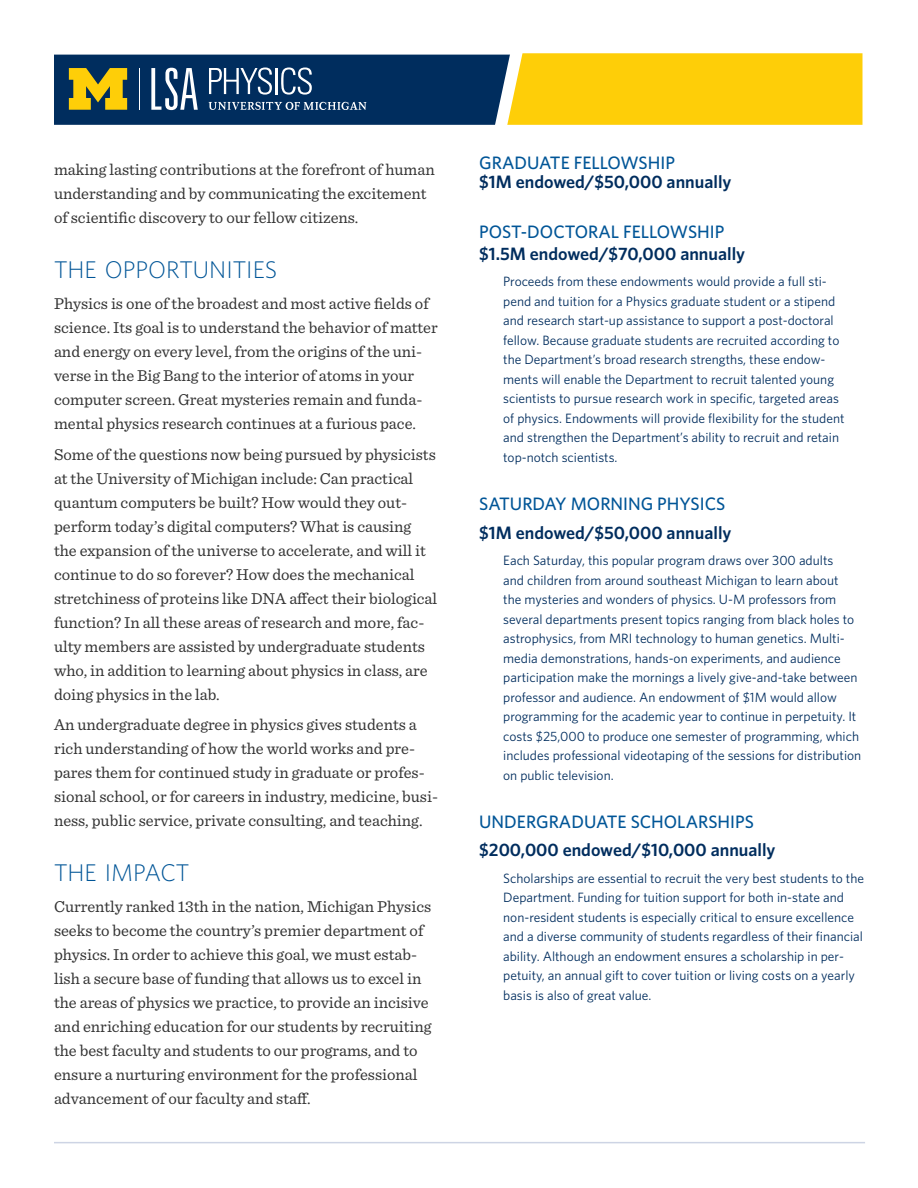
<style>
.page{position:relative;width:918px;height:1188px;background:#fff}
.page>*{position:absolute;margin:0;border:0;box-sizing:border-box;transform-origin:0 0}
.Subheads{font:300 24.15px "Whitney";color:#005597}
.t1{font:600 18px "Whitney";color:#002d5e}
.OTHER_Sub{font:500 18px "Whitney";color:#005597}
.TEXT{font:16.5px/24px "Sentinel";color:#333}
.INDENT_TEXT{font:13.5px/19.5px "Whitney";color:#002d5e}
</style>
<div class="page">
<hr style="left:54px;top:1142px;width:811px;height:1px;background:#cdd4e4">
<svg style="left:54px;top:53px;width:809px;height:72px;background:#858441"></svg>
<p class="TEXT" style="left:54px;top:157px;width:382px">making lasting contributions at the forefront of human understanding and by communicating the excitement of scientific discovery to our fellow citizens.</p>
<p class="Subheads" style="left:54px;top:254px;width:225px">THE OPPORTUNITIES</p>
<p class="TEXT" style="left:54px;top:290px;width:385px">Physics is one of the broadest and most active fields of science. Its goal is to understand the behavior of matter and energy on every level, from the origins of the uni&shy;verse in the Big Bang to the interior of atoms in your computer screen. Great mysteries remain and funda&shy;mental physics research continues at a furious pace.</p>
<p class="TEXT" style="left:54px;top:441px;width:385px">Some of the questions now being pursued by physicists at the University of Michigan include: Can practical quantum computers be built? How would they out&shy;perform today’s digital computers? What is causing the expansion of the universe to accelerate, and will it continue to do so forever? How does the mechanical stretchiness of proteins like DNA affect their biological function? In all these areas of research and more, fac&shy;ulty members are assisted by undergraduate students who, in addition to learning about physics in class, are doing physics in the lab.</p>
<p class="TEXT" style="left:54px;top:712px;width:386px">An undergraduate degree in physics gives students a rich understanding of how the world works and pre&shy;pares them for continued study in graduate or profes&shy;sional school, or for careers in industry, medicine, busi&shy;ness, public service, private consulting, and teaching.</p>
<p class="Subheads" style="left:54px;top:857px;width:137px">THE IMPACT</p>
<p class="TEXT" style="left:54px;top:893px;width:379px">Currently ranked 13th in the nation, Michigan Physics seeks to become the country’s premier department of physics. In order to achieve this goal, we must estab&shy;lish a secure base of funding that allows us to excel in the areas of physics we practice, to provide an incisive and enriching education for our students by recruiting the best faculty and students to our programs, and to ensure a nurturing environment for the professional advancement of our faculty and staff.</p>
<p class="OTHER_Sub" style="left:479px;top:151px;width:197px">GRADUATE FELLOWSHIP</p>
<p class="t1" style="left:479px;top:170px;width:254px">$1M endowed/$50,000 annually</p>
<p class="OTHER_Sub" style="left:479px;top:220px;width:247px">POST-DOCTORAL FELLOWSHIP</p>
<p class="t1" style="left:479px;top:242px;width:267px">$1.5M endowed/$70,000 annually</p>
<p class="INDENT_TEXT" style="left:503px;top:272px;width:343px">Proceeds from these endowments would provide a full sti&shy;pend and tuition for a Physics graduate student or a stipend and research start-up assistance to support a post-doctoral fellow. Because graduate students are recruited according to the Department’s broad research strengths, these endow&shy;ments will enable the Department to recruit talented young scientists to pursue research work in specific, targeted areas of physics. Endowments will provide flexibility for the student and strengthen the Department’s ability to recruit and retain top-notch scientists.</p>
<p class="OTHER_Sub" style="left:479px;top:492px;width:248px">SATURDAY MORNING PHYSICS</p>
<p class="t1" style="left:479px;top:521px;width:254px">$1M endowed/$50,000 annually</p>
<p class="INDENT_TEXT" style="left:503px;top:550px;width:360px">Each Saturday, this popular program draws over 300 adults<br>and children from around southeast Michigan to learn about<br>the mysteries and wonders of physics. U-M professors from several departments present topics ranging from black holes to astrophysics, from MRI technology to human genetics. Multi&shy;media demonstrations, hands-on experiments, and audience participation make the mornings a lively give-and-take between professor and audience. An endowment of $1M would allow programming for the academic year to continue in perpetuity. It costs $25,000 to produce one semester of programming, which includes professional videotaping of the sessions for distribution on public television.</p>
<p class="OTHER_Sub" style="left:479px;top:810px;width:276px">UNDERGRADUATE SCHOLARSHIPS</p>
<p class="t1" style="left:479px;top:838px;width:298px">$200,000 endowed/$10,000 annually</p>
<p class="INDENT_TEXT" style="left:503px;top:868px;width:362px">Scholarships are essential to recruit the very best students to the Department. Funding for tuition support for both in-state and non-resident students is especially critical to ensure excellence and a diverse community of students regardless of their financial ability. Although an endowment ensures a scholarship in per&shy;petuity, an annual gift to cover tuition or living costs on a yearly basis is also of great value.</p>
</div>
